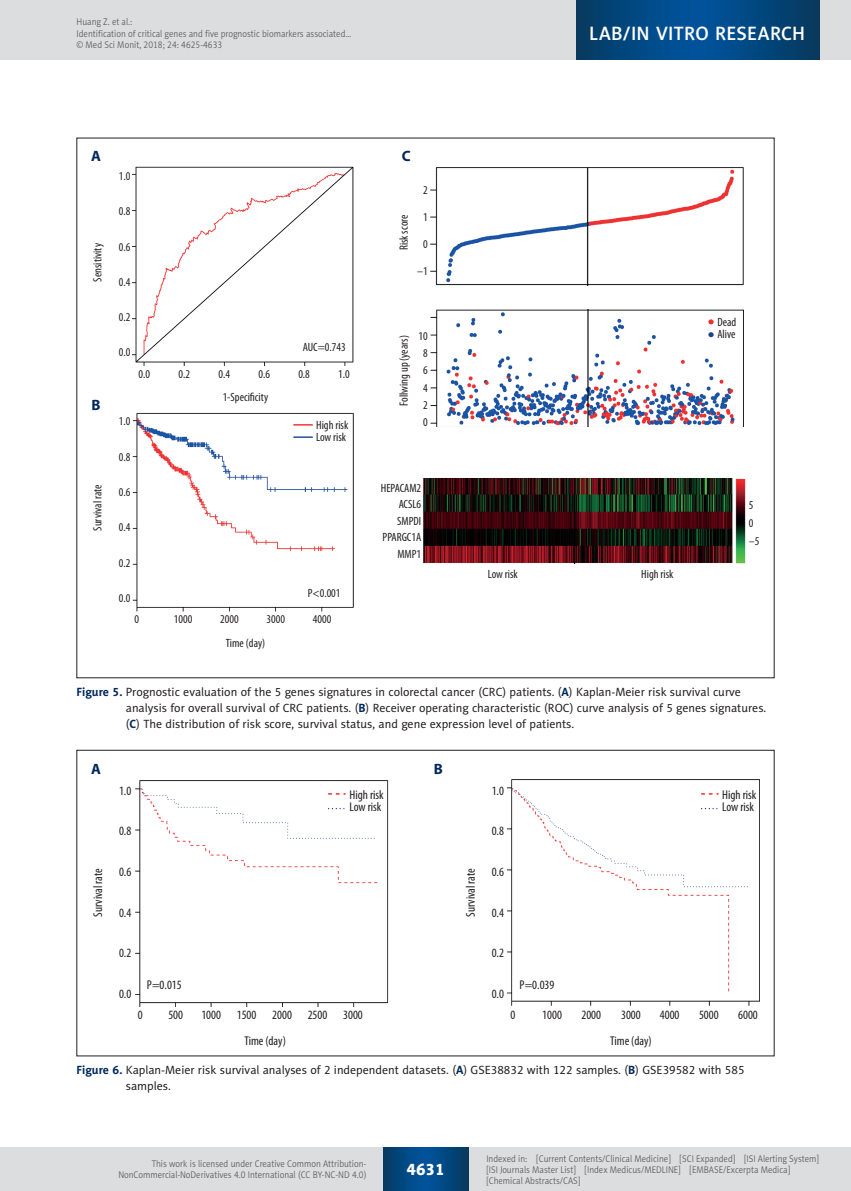
<style>
.page{position:relative;width:851px;height:1191px;background:#fff}
.page>*{position:absolute;margin:0;border:0;box-sizing:border-box;transform-origin:0 0}
.t1{font:19.5px "Naomi Sans EFN Medium";letter-spacing:.01em;color:#fff}
.t2{font:16.5px "Naomi Sans EFN Heavy";color:#fff}
.t3{font:700 15px "Myriad Pro";color:#00295c}
.t4{font:condensed 12.75px/12.8px "Myriad Pro";color:#231f20}
.MSM_Rycina_tytul{font:12px/15.8px "Naomi Sans EFN";color:#231f20}
.t5{font:condensed 12px/17.2px "Myriad Pro";color:#231f20}
.t6{font:9.75px/11.2px "Naomi Sans EFN Light";color:#57585a;scale:.9 1}
.s1{font-weight:700;color:#00295c}
</style>
<div class="page">
<img style="left:133px;top:166px;width:220px;height:199px">
<img style="left:132px;top:412px;width:222px;height:200px">
<img style="left:430px;top:167px;width:314px;height:118px">
<img style="left:430px;top:310px;width:314px;height:117px">
<img style="left:423px;top:478px;width:309px;height:86px">
<img style="left:735px;top:478px;width:10px;height:85px">
<img style="left:292px;top:422px;width:22px;height:17px">
<img style="left:707px;top:315px;width:8px;height:27px">
<img style="left:135px;top:780px;width:253px;height:226px">
<img style="left:508px;top:779px;width:251px;height:227px">
<img style="left:328px;top:792px;width:19px;height:17px">
<img style="left:700px;top:792px;width:19px;height:17px">
<div style="left:0;top:1148px;width:850px;height:43px;background:#dcdddf"></div>
<svg style="left:383px;top:1147px;width:85px;height:43px;background:#02477e"></svg>
<div style="left:0;top:0;width:850px;height:60px;background:#dcdddf"></div>
<svg style="left:576px;top:0;width:243px;height:60px;background:#02477e"></svg>
<p class="t6" style="left:77px;top:16px;width:306px">Huang Z. et al.:<br>Identification of critical genes and five prognostic biomarkers associated… © Med Sci Monit, 2018; 24: 4625-4633</p>
<h1 class="t1" style="left:589px;top:22px;width:217px">LAB/IN VITRO RESEARCH</h1>
<p class="t3" style="left:91px;top:147px;width:11px">A</p>
<p class="t3" style="left:401px;top:147px;width:10px">C</p>
<p class="t5" style="left:89px;top:282px;width:40px;rotate:-90deg">Sensitivity</p>
<p class="t3" style="left:91px;top:395px;width:11px">B</p>
<p class="t5" style="left:89px;top:531px;width:47px;rotate:-90deg">Survival rate</p>
<p class="t5" style="left:119px;top:167px;width:13px">1.0</p>
<p class="t5" style="left:119px;top:203px;width:13px">0.8</p>
<p class="t5" style="left:119px;top:238px;width:13px">0.6</p>
<p class="t5" style="left:119px;top:273px;width:13px">0.4</p>
<p class="t5" style="left:119px;top:308px;width:13px">0.2</p>
<p class="t5" style="left:119px;top:344px;width:13px">0.0</p>
<p class="t5" style="left:119px;top:413px;width:13px">1.0</p>
<p class="t5" style="left:119px;top:448px;width:13px">0.8</p>
<p class="t5" style="left:119px;top:483px;width:13px">0.6</p>
<p class="t5" style="left:119px;top:518px;width:13px">0.4</p>
<p class="t5" style="left:119px;top:554px;width:13px">0.2</p>
<p class="t5" style="left:119px;top:589px;width:13px">0.0</p>
<p class="t5" style="left:139px;top:365px;width:13px">0.0</p>
<p class="t5" style="left:178px;top:365px;width:13px">0.2</p>
<p class="t5" style="left:218px;top:365px;width:13px">0.4</p>
<p class="t5" style="left:258px;top:365px;width:13px">0.6</p>
<p class="t5" style="left:223px;top:389px;width:47px">1-Speci-city</p>
<p class="t5" style="left:134px;top:610px;width:6px">0</p>
<p class="t5" style="left:174px;top:610px;width:20px">1000</p>
<p class="t5" style="left:220px;top:610px;width:20px">2000</p>
<p class="t5" style="left:266px;top:610px;width:20px">3000</p>
<p class="t5" style="left:226px;top:634px;width:41px">Time (day)</p>
<p class="t5" style="left:302px;top:338px;width:44px">AUC=0.743</p>
<p class="t5" style="left:338px;top:365px;width:13px">1.0</p>
<p class="t5" style="left:298px;top:365px;width:13px">0.8</p>
<p class="t5" style="left:316px;top:419px;width:34px;line-height:12px">High risk<br>Low risk</p>
<p class="t5" style="left:308px;top:584px;width:34px">P&lt;0.001</p>
<p class="t5" style="left:313px;top:610px;width:20px">4000</p>
<p class="t5" style="left:395px;top:250px;width:37px;rotate:-90deg">Risk score</p>
<p class="t5" style="left:423px;top:182px;width:6px">2</p>
<p class="t5" style="left:423px;top:209px;width:6px">1</p>
<p class="t5" style="left:423px;top:236px;width:6px">0</p>
<p class="t5" style="left:417px;top:263px;width:12px">–1</p>
<p class="t5" style="left:395px;top:406px;width:72px;rotate:-90deg">Follwing up (years)</p>
<p class="t5" style="left:418px;top:327px;width:11px;text-align:center">10<br>8<br>6<br>4<br>2<br>0</p>
<p class="t5" style="left:381px;top:479px;width:42px;line-height:16.5px;text-align:right">HEPACAM2<br>ACSL6<br>SMPDI<br>PPARGC1A<br>MMP1</p>
<p class="t5" style="left:717px;top:315px;width:20px;line-height:12px">Dead<br>Alive</p>
<p class="t5" style="left:487px;top:565px;width:32px">Low risk</p>
<p class="t5" style="left:641px;top:565px;width:34px">High risk</p>
<p class="t5" style="left:748px;top:495px;width:12px;line-height:18px">5<br>0 –5</p>
<p class="MSM_Rycina_tytul" style="left:126px;top:684px;width:642px;text-indent:-49px"><span class="s1">Figure 5.</span> Prognostic evaluation of the 5 genes signatures in colorectal cancer (CRC) patients. (<span class="s1">A</span>) Kaplan-Meier risk survival curve analysis for overall survival of CRC patients. (<span class="s1">B</span>) Receiver operating characteristic (ROC) curve analysis of 5 genes signatures. (<span class="s1">C</span>) The distribution of risk score, survival status, and gene expression level of patients.</p>
<p class="t3" style="left:91px;top:759px;width:11px">A</p>
<p class="t3" style="left:433px;top:759px;width:11px">B</p>
<p class="t4" style="left:91px;top:917px;width:50px;rotate:-90deg">Survival rate</p>
<p class="t4" style="left:119px;top:784px;width:14px">1.0</p>
<p class="t4" style="left:119px;top:824px;width:14px">0.8</p>
<p class="t4" style="left:119px;top:865px;width:14px">0.6</p>
<p class="t4" style="left:119px;top:905px;width:14px">0.4</p>
<p class="t4" style="left:119px;top:946px;width:14px">0.2</p>
<p class="t4" style="left:119px;top:987px;width:14px">0.0</p>
<p class="t4" style="left:147px;top:977px;width:36px">P=0.015</p>
<p class="t4" style="left:349px;top:787px;width:36px">High risk<br>Low risk</p>
<p class="t4" style="left:464px;top:917px;width:50px;rotate:-90deg">Survival rate</p>
<p class="t4" style="left:491px;top:784px;width:14px">1.0</p>
<p class="t4" style="left:491px;top:824px;width:14px">0.8</p>
<p class="t4" style="left:491px;top:865px;width:14px">0.6</p>
<p class="t4" style="left:491px;top:905px;width:14px">0.4</p>
<p class="t4" style="left:491px;top:946px;width:14px">0.2</p>
<p class="t4" style="left:491px;top:987px;width:14px">0.0</p>
<p class="t4" style="left:519px;top:977px;width:36px">P=0.039</p>
<p class="t4" style="left:722px;top:787px;width:36px">High risk<br>Low risk</p>
<p class="t4" style="left:138px;top:1008px;width:6px">0</p>
<p class="t4" style="left:168px;top:1008px;width:16px">500</p>
<p class="t4" style="left:201px;top:1008px;width:57px">1000 1500</p>
<p class="t4" style="left:272px;top:1008px;width:92px">2000 2500 3000</p>
<p class="t4" style="left:510px;top:1008px;width:6px">0</p>
<p class="t4" style="left:542px;top:1008px;width:21px">1000</p>
<p class="t4" style="left:581px;top:1008px;width:21px">2000</p>
<p class="t4" style="left:621px;top:1008px;width:21px">3000</p>
<p class="t4" style="left:659px;top:1008px;width:21px">4000</p>
<p class="t4" style="left:699px;top:1008px;width:21px">5000</p>
<p class="t4" style="left:738px;top:1008px;width:21px">6000</p>
<p class="t4" style="left:244px;top:1033px;width:43px">Time (day)</p>
<p class="t4" style="left:610px;top:1033px;width:43px">Time (day)</p>
<p class="MSM_Rycina_tytul" style="left:126px;top:1062px;width:620px;text-indent:-49px"><span class="s1">Figure 6.</span> Kaplan-Meier risk survival analyses of 2 independent datasets. (<span class="s1">A</span>) GSE38832 with 122 samples. (<span class="s1">B</span>) GSE39582 with 585 samples.</p>
<p class="t6" style="left:118px;top:1158px;width:277px;text-align:right">This work is licensed under Creative Common Attribution-<br>NonCommercial-NoDerivatives 4.0 International (CC BY-NC-ND 4.0)</p>
<h2 class="t2" style="left:406px;top:1159px;width:40px">4631</h2>
<p class="t6" style="left:486px;top:1152px;width:371px">Indexed in: [Current Contents/Clinical Medicine] [SCI Expanded] [ISI Alerting System] [ISI Journals Master List] [Index Medicus/MEDLINE] [EMBASE/Excerpta Medica] [Chemical Abstracts/CAS]</p>
</div>
